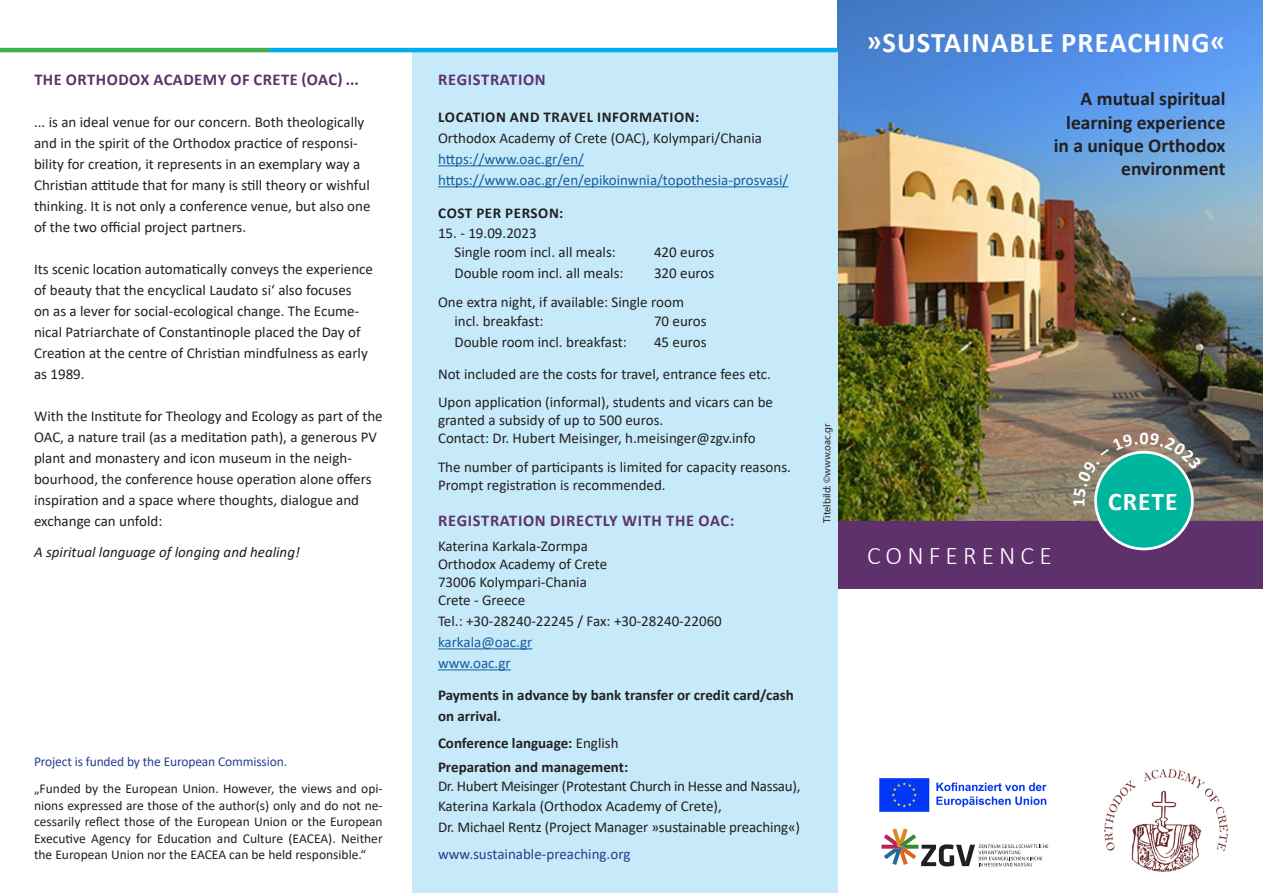
<style>
.page{position:relative;width:1263px;height:893px;background:#fff}
.page>*{position:absolute;margin:0;border:0;box-sizing:border-box;transform-origin:0 0}
.t1{font:700 28.5px "Calibri";letter-spacing:.04em;color:#fff}
.t2{font:300 25.5px "Calibri";letter-spacing:.2em;color:#fff}
.t3{font:700 25.5px "Calibri";letter-spacing:.04em;color:#fff}
.t4{font:700 19.5px "Calibri";color:#231f20}
.t5{font:700 16.5px "Calibri";letter-spacing:.03em;color:#5e316d}
.t6{font:15px/21px "Calibri";color:#231f20}
.t7{font:700 15px/21px "Calibri";color:#231f20}
.t8{font:15px "Calibri";color:#175d9e}
.t9{font:15px "Calibri";letter-spacing:-.02em;color:#231f20}
.t10{font:700 15px "Calibri";letter-spacing:.04em;color:#231f20}
.t11{font:italic 15px "Calibri";color:#231f20}
.t12{font:15px "Calibri";color:#253f8e}
.t13{font:13.5px/16.5px "Calibri";color:#231f20;text-align:justify}
.t14{font:13.5px "Calibri";letter-spacing:-.01em;color:#253f8e}
.t15{font:10.5px "Myriad Pro";color:#231f20}
.s1{font-weight:400}
</style>
<div class="page">
<img style="left:838px;top:0;width:425px;height:521px">
<div style="left:838px;top:521px;width:425px;height:68px;background:#5e316d"></div>
<div style="left:412px;top:51px;width:426px;height:842px;background:#c6eafa"></div>
<hr style="left:269px;top:48px;width:569px;height:4px;background:#00aeef">
<hr style="left:0;top:48px;width:269px;height:4px;background:#40ae49">
<hr style="left:438px;top:165px;width:146px;height:1px;background:#175d9e">
<hr style="left:438px;top:186px;width:350px;height:1px;background:#175d9e">
<hr style="left:438px;top:648px;width:94px;height:1px;background:#175d9e">
<hr style="left:438px;top:669px;width:73px;height:1px;background:#175d9e">
<img style="left:1104px;top:768px;width:123px;height:104px">
<svg style="left:921px;top:844px;width:128px;height:23px"></svg>
<svg style="left:881px;top:828px;width:167px;height:38px"></svg>
<div style="left:1095px;top:452px;width:97px;height:97px;background:#00b59d;border-radius:50%"></div>
<img style="left:879px;top:778px;width:168px;height:34px">
<svg style="left:1073px;top:432px;width:129px;height:74px"></svg>
<p class="t5" style="left:34px;top:68px;width:326px">THE ORTHODOX ACADEMY OF CRETE (OAC) ...</p>
<p class="t6" style="left:34px;top:111px;width:338px">... is an ideal venue for our concern. Both theologically and in the spirit of the Orthodox practice of responsi&shy;bility for creation, it represents in an exemplary way a Christian attitude that for many is still theory or wishful thinking. It is not only a conference venue, but also one of the two official project partners.</p>
<p class="t6" style="left:34px;top:258px;width:340px">Its scenic location automatically conveys the experience of beauty that the encyclical Laudato si‘ also focuses<br>on as a lever for social-ecological change. The Ecume&shy;nical Patriarchate of Constantinople placed the Day of Creation at the centre of Christian mindfulness as early as 1989.</p>
<p class="t6" style="left:34px;top:405px;width:350px">With the Institute for Theology and Ecology as part of the OAC, a nature trail (as a meditation path), a generous PV plant and monastery and icon museum in the neigh&shy;bourhood, the conference house operation alone offers inspiration and a space where thoughts, dialogue and exchange can unfold:</p>
<p class="t11" style="left:34px;top:542px;width:267px">A spiritual language of longing and healing!</p>
<p class="t14" style="left:34px;top:752px;width:255px">Project is funded by the European Commission.</p>
<p class="t13" style="left:34px;top:780px;width:350px">„Funded by the European Union. However, the views and opi&shy;nions expressed are those of the author(s) only and do not ne&shy;cessarily reflect those of the European Union or the European Executive Agency for Education and Culture (EACEA). Neither the European Union nor the EACEA can be held responsible.“</p>
<p class="t5" style="left:438px;top:68px;width:109px">REGISTRATION</p>
<p class="t10" style="left:438px;top:107px;width:262px">LOCATION AND TRAVEL INFORMATION:</p>
<p class="t6" style="left:438px;top:127px;width:325px">Orthodox Academy of Crete (OAC), Kolympari/Chania</p>
<p class="t8" style="left:438px;top:149px;width:147px">https://www.oac.gr/en/</p>
<p class="t8" style="left:438px;top:170px;width:352px">https://www.oac.gr/en/epikoinwnia/topothesia-prosvasi/</p>
<p class="t10" style="left:438px;top:203px;width:127px">COST PER PERSON:</p>
<p class="t6" style="left:438px;top:222px;width:100px">15. - 19.09.2023</p>
<p class="t6" style="left:454px;top:241px;width:163px">Single room incl. all meals:</p>
<p class="t6" style="left:654px;top:241px;width:62px">420 euros</p>
<p class="t6" style="left:454px;top:262px;width:171px">Double room incl. all meals:</p>
<p class="t6" style="left:654px;top:262px;width:62px">320 euros</p>
<p class="t6" style="left:438px;top:291px;width:247px">One extra night, if available: Single room</p>
<p class="t6" style="left:454px;top:310px;width:90px">incl. breakfast:</p>
<p class="t6" style="left:654px;top:310px;width:54px">70 euros</p>
<p class="t6" style="left:454px;top:331px;width:174px">Double room incl. breakfast:</p>
<p class="t6" style="left:654px;top:331px;width:54px">45 euros</p>
<p class="t6" style="left:438px;top:363px;width:335px">Not included are the costs for travel, entrance fees etc.</p>
<p class="t6" style="left:438px;top:393px;width:336px;line-height:18px">Upon application (informal), students and vicars can be granted a subsidy of up to 500 euros.<br>Contact: Dr. Hubert Meisinger, h.meisinger@zgv.info</p>
<p class="t6" style="left:438px;top:457px;width:354px;line-height:18px">The number of participants is limited for capacity reasons.<br>Prompt registration is recommended.</p>
<p class="t5" style="left:438px;top:509px;width:297px">REGISTRATION DIRECTLY WITH THE OAC:</p>
<p class="t6" style="left:438px;top:535px;width:151px">Katerina Karkala-Zormpa</p>
<p class="t6" style="left:438px;top:553px;width:171px">Orthodox Academy of Crete</p>
<p class="t6" style="left:438px;top:571px;width:150px">73006 Kolympari-Chania</p>
<p class="t6" style="left:438px;top:589px;width:89px">Crete - Greece</p>
<p class="t6" style="left:438px;top:610px;width:285px">Tel.: +30-28240-22245 / Fax: +30-28240-22060</p>
<p class="t8" style="left:438px;top:632px;width:96px">karkala@oac.gr</p>
<p class="t8" style="left:438px;top:653px;width:74px">www.oac.gr</p>
<p class="t7" style="left:438px;top:684px;width:357px">Payments in advance by bank transfer or credit card/cash on arrival.</p>
<p class="t7" style="left:438px;top:732px;width:182px">Conference language: <span class="s1">English</span></p>
<p class="t7" style="left:438px;top:756px;width:192px">Preparation and management:</p>
<p class="t9" style="left:438px;top:776px;width:364px">Dr. Hubert Meisinger (Protestant Church in Hesse and Nassau),</p>
<p class="t6" style="left:438px;top:795px;width:285px">Katerina Karkala (Orthodox Academy of Crete),</p>
<p class="t6" style="left:438px;top:816px;width:364px">Dr. Michael Rentz (Project Manager »sustainable preaching«)</p>
<p class="t12" style="left:438px;top:843px;width:194px">www.sustainable-preaching.org</p>
<p class="t15" style="left:821px;top:523px;width:101px;rotate:-90deg">Titelbild: ©www.oac.gr</p>
<p class="t1" style="left:867px;top:23px;width:360px">»SUSTAINABLE PREACHING«</p>
<p class="t4" style="left:1080px;top:85px;width:147px">A mutual spiritual</p>
<p class="t4" style="left:1066px;top:108px;width:161px">learning experience</p>
<p class="t4" style="left:1054px;top:132px;width:173px">in a unique Orthodox</p>
<p class="t4" style="left:1121px;top:155px;width:106px">environment</p>
<p class="t2" style="left:867px;top:540px;width:186px">CONFERENCE</p>
<p class="t3" style="left:1108px;top:483px;width:71px">CRETE</p>
</div>
